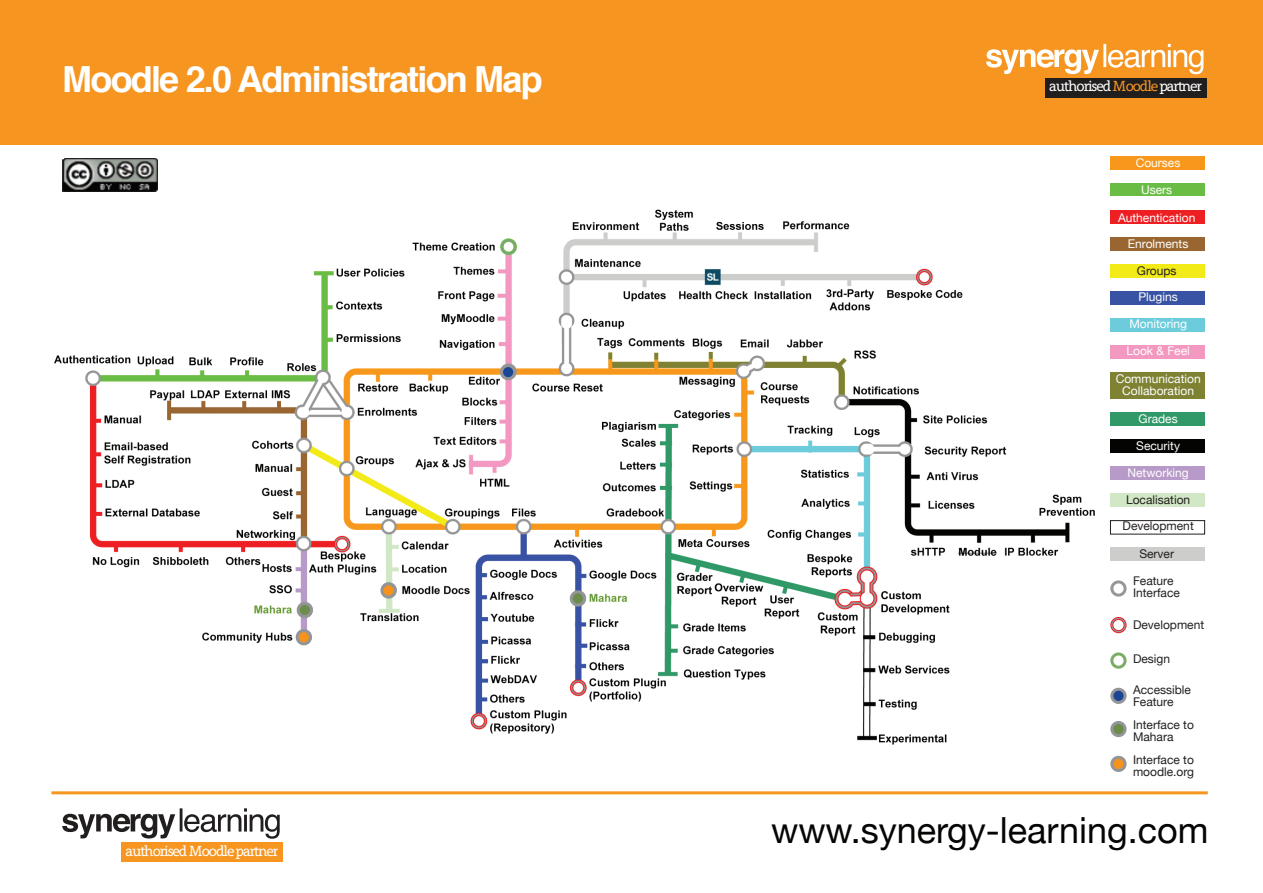
<style>
.page{position:relative;width:1263px;height:893px;background:#fff}
.page>*{position:absolute;margin:0;border:0;box-sizing:border-box;transform-origin:0 0}
.t1{font:700 36px "Helvetica";letter-spacing:-.05em;color:#fff}
.t2{font:36px "Helvetica Neue";color:#050504}
.t3{font:15px "Grandesign Neue Serif";letter-spacing:-.075em;color:#fff}
.t4{font:12px/12px "Helvetica Neue";color:#231f20}
.t5{font:12px/26px "Helvetica Neue";color:#fff;text-align:center}
.s1{color:#f79521}
</style>
<div class="page">
<div style="left:1110px;top:652px;width:16px;height:17px;border:3px solid #69bd45;border-radius:50%"></div>
<div style="left:1111px;top:653px;width:15px;height:15px;border:1px solid #979797;border-radius:50%"></div>
<div style="left:1110px;top:617px;width:16px;height:16px;border:3px solid #ee1d23;border-radius:50%"></div>
<div style="left:1111px;top:618px;width:15px;height:14px;border:1px solid #979797;border-radius:50%"></div>
<div style="left:1110px;top:156px;width:94px;height:13px;background:#f7981d"></div>
<div style="left:0;top:0;width:1263px;height:145px;background:#f79521"></div>
<svg style="left:986px;top:44px;width:217px;height:30px"></svg>
<div style="left:1045px;top:78px;width:161px;height:19px;background:#211e1e"></div>
<img style="left:54px;top:209px;width:1041px;height:536px">
<svg style="left:62px;top:808px;width:218px;height:31px"></svg>
<div style="left:121px;top:842px;width:161px;height:20px;background:#f79521"></div>
<hr style="left:51px;top:791px;width:1157px;height:3px;background:#f79521">
<div style="left:1110px;top:183px;width:94px;height:13px;background:#69bd45"></div>
<div style="left:1110px;top:210px;width:94px;height:13px;background:#ee1f23"></div>
<div style="left:1110px;top:237px;width:94px;height:13px;background:#996632"></div>
<div style="left:1110px;top:264px;width:94px;height:13px;background:#f2eb17"></div>
<div style="left:1110px;top:291px;width:94px;height:14px;background:#3853a3"></div>
<div style="left:1110px;top:318px;width:94px;height:14px;background:#6dccdc"></div>
<div style="left:1110px;top:345px;width:94px;height:14px;background:#f398c1"></div>
<div style="left:1110px;top:372px;width:94px;height:27px;background:#7f8133"></div>
<div style="left:1110px;top:412px;width:94px;height:14px;background:#309967"></div>
<div style="left:1110px;top:439px;width:94px;height:14px;background:#040503"></div>
<div style="left:1110px;top:467px;width:94px;height:13px;background:#b79ac8"></div>
<div style="left:1110px;top:493px;width:94px;height:14px;background:#d1e7c5"></div>
<div style="left:1110px;top:520px;width:95px;height:14px;background:#fff;border:1px solid #231f20"></div>
<div style="left:1110px;top:547px;width:94px;height:14px;background:#cdcdcc"></div>
<div style="left:1110px;top:580px;width:16px;height:17px;border:3px solid #979797;border-radius:50%"></div>
<div style="left:1112px;top:689px;width:13px;height:13px;background:#1c4593;border-radius:50%"></div>
<div style="left:1110px;top:688px;width:16px;height:16px;border:3px solid #939598;border-radius:50%"></div>
<div style="left:1112px;top:722px;width:13px;height:14px;background:#6c8d4a;border-radius:50%"></div>
<div style="left:1110px;top:721px;width:16px;height:16px;border:3px solid #939598;border-radius:50%"></div>
<div style="left:1112px;top:757px;width:13px;height:13px;background:#f7931d;border-radius:50%"></div>
<div style="left:1110px;top:756px;width:16px;height:16px;border:3px solid #939598;border-radius:50%"></div>
<div style="left:501px;top:366px;width:14px;height:13px;background:#1c4593;border-radius:50%"></div>
<div style="left:500px;top:364px;width:16px;height:16px;border:3px solid #939598;border-radius:50%"></div>
<div style="left:298px;top:603px;width:13px;height:14px;background:#6c8d4a;border-radius:50%"></div>
<div style="left:297px;top:602px;width:16px;height:16px;border:3px solid #939598;border-radius:50%"></div>
<div style="left:571px;top:592px;width:13px;height:13px;background:#6c8d4a;border-radius:50%"></div>
<div style="left:570px;top:590px;width:16px;height:17px;border:3px solid #939598;border-radius:50%"></div>
<div style="left:297px;top:631px;width:13px;height:13px;background:#f7931d;border-radius:50%"></div>
<div style="left:296px;top:629px;width:16px;height:16px;border:3px solid #939598;border-radius:50%"></div>
<div style="left:382px;top:584px;width:13px;height:13px;background:#f7931d;border-radius:50%"></div>
<div style="left:380px;top:582px;width:17px;height:16px;border:3px solid #939598;border-radius:50%"></div>
<img style="left:62px;top:158px;width:96px;height:34px">
<h1 class="t1" style="left:62px;top:50px;width:482px">Moodle 2.0 Administration Map</h1>
<p class="t3" style="left:125px;top:842px;width:154px">authorised Moodle partner</p>
<p class="t3" style="left:1049px;top:78px;width:154px">authorised <span class="s1">Moodle</span> partner</p>
<p class="t5" style="left:1136px;top:149px;width:46px">Courses</p>
<p class="t5" style="left:1141px;top:177px;width:33px">Users</p>
<p class="t5" style="left:1118px;top:204px;width:79px">Authentication<br>Enrolments</p>
<p class="t4" style="left:1137px;top:265px;width:41px">Groups</p>
<p class="t5" style="left:1138px;top:284px;width:41px">Plugins</p>
<p class="t5" style="left:1129px;top:311px;width:59px">Monitoring</p>
<p class="t5" style="left:1126px;top:338px;width:65px">Look &amp; Feel</p>
<p class="t5" style="left:1116px;top:373px;width:86px;line-height:12px">Communication<br>Collaboration</p>
<p class="t5" style="left:1139px;top:406px;width:41px">Grades</p>
<p class="t5" style="left:1136px;top:433px;width:45px">Security</p>
<p class="t5" style="left:1127px;top:460px;width:63px">Networking</p>
<p class="t4" style="left:1126px;top:493px;width:66px">Localisation</p>
<p class="t4" style="left:1122px;top:520px;width:73px">Development</p>
<p class="t4" style="left:1139px;top:548px;width:36px">Server</p>
<p class="t4" style="left:1133px;top:575px;width:48px">Feature<br>Interface</p>
<p class="t4" style="left:1133px;top:619px;width:73px">Development</p>
<p class="t4" style="left:1133px;top:653px;width:39px">Design</p>
<p class="t4" style="left:1133px;top:684px;width:59px">Accessible<br>Feature</p>
<p class="t4" style="left:1133px;top:718px;width:62px">Interface to<br>Mahara</p>
<p class="t4" style="left:1133px;top:753px;width:63px">Interface to moodle.org</p>
<h1 class="t2" style="left:771px;top:808px;width:439px">www.synergy-learning.com</h1>
</div>
